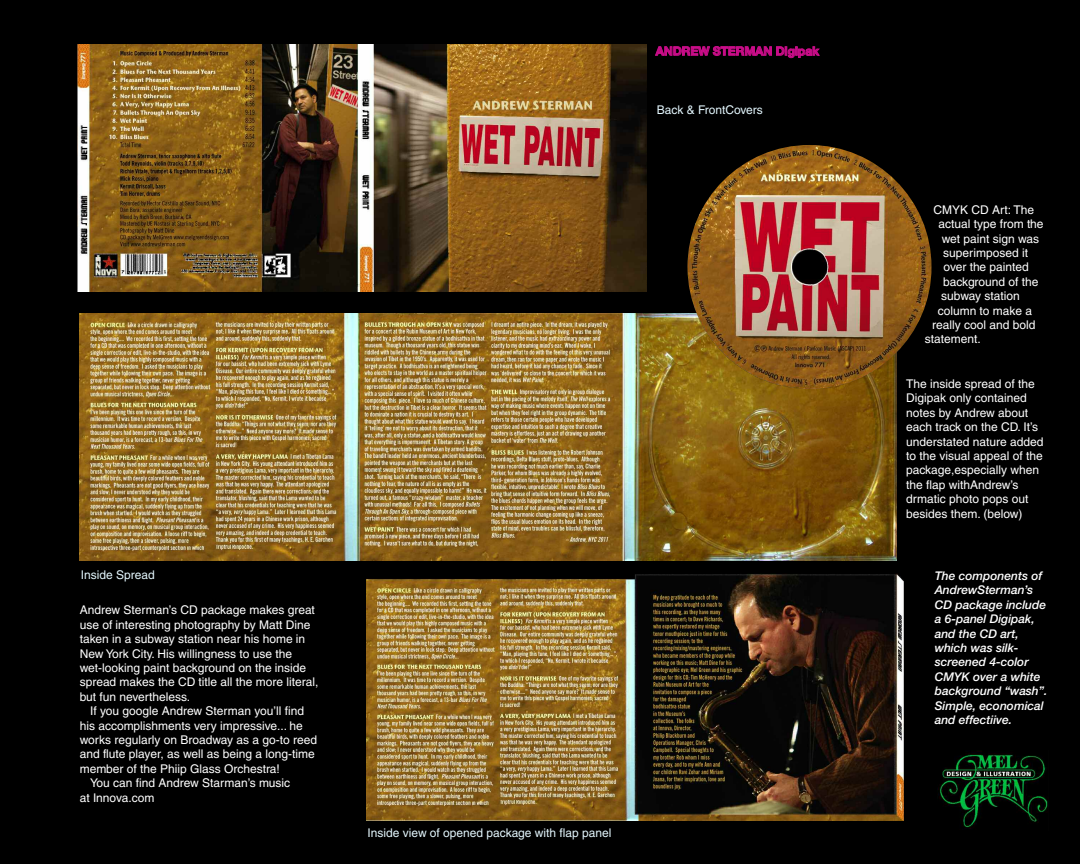
<style>
.page{position:relative;width:1080px;height:864px;background:#000}
.page>*{position:absolute;margin:0;border:0;box-sizing:border-box;transform-origin:0 0}
.t1{font:12px/14.4px "Helvetica";color:#fff}
.t2{font:italic 500 12px/14.4px "Helvetica Neue";color:#fff}
.t3{font:12px "Helvetica";color:#e3f6fd}
.t4{font:700 12px "Helvetica Neue";color:#ca0d89}
</style>
<div class="page">
<img style="left:367px;top:574px;width:536px;height:247px">
<img style="left:77px;top:45px;width:570px;height:247px">
<img style="left:80px;top:313px;width:817px;height:247px">
<img style="left:687px;top:145px;width:245px;height:244px;border-radius:50%">
<img style="left:938px;top:751px;width:110px;height:78px">
<p class="t4" style="left:656px;top:47px;width:165px">ANDREW STERMAN Digipak</p>
<p class="t3" style="left:657px;top:105px;width:107px">Back &amp; FrontCovers</p>
<p class="t3" style="left:81px;top:570px;width:75px">Inside Spread</p>
<p class="t1" style="left:80px;top:604px;width:240px">Andrew Sterman’s CD package makes great use of interesting photography by Matt Dine taken in a subway station near his home in New York City. His willingness to use the wet-looking paint background on the inside spread makes the CD title all the more literal, but fun nevertheless.</p>
<p class="t1" style="left:90px;top:705px;width:216px">If you google Andrew Sterman you’ll find</p>
<p class="t1" style="left:80px;top:719px;width:225px">his accomplishments very impressive... he</p>
<p class="t1" style="left:80px;top:734px;width:239px">works regularly on Broadway as a go-to reed</p>
<p class="t1" style="left:80px;top:748px;width:237px">and flute player, as well as being a long-time</p>
<p class="t1" style="left:80px;top:762px;width:202px">member of the Phiip Glass Orchestra!</p>
<p class="t1" style="left:90px;top:777px;width:202px">You can find Andrew Starman’s music</p>
<p class="t1" style="left:80px;top:791px;width:76px">at Innova.com</p>
<p class="t3" style="left:368px;top:828px;width:245px">Inside view of opened package with flap panel</p>
<p class="t1" style="left:934px;top:204px;width:102px">CMYK CD Art: The</p>
<p class="t1" style="left:938px;top:218px;width:107px">actual type from the</p>
<p class="t1" style="left:942px;top:232px;width:99px">wet paint sign was</p>
<p class="t1" style="left:943px;top:247px;width:86px">superimposed it</p>
<p class="t1" style="left:944px;top:261px;width:87px">over the painted</p>
<p class="t1" style="left:943px;top:276px;width:97px">background of the</p>
<p class="t1" style="left:941px;top:290px;width:80px">subway station</p>
<p class="t1" style="left:938px;top:304px;width:96px">column to make a</p>
<p class="t1" style="left:932px;top:319px;width:105px">really cool and bold</p>
<p class="t1" style="left:925px;top:333px;width:57px">statement.</p>
<p class="t1" style="left:906px;top:378px;width:139px">The inside spread of the<br>Digipak only contained notes by Andrew about each track on the CD. It’s understated nature added to the visual appeal of the package,especially when the flap withAndrew’s drmatic photo pops out besides them. (below)</p>
<p class="t2" style="left:935px;top:570px;width:114px">The components of<br>AndrewSterman’s<br>CD package include a 6-panel Digipak, and the CD art, which was silk&shy;screened 4-color<br>CMYK over a white background “wash”.<br>Simple, economical and effectiive.</p>
</div>
